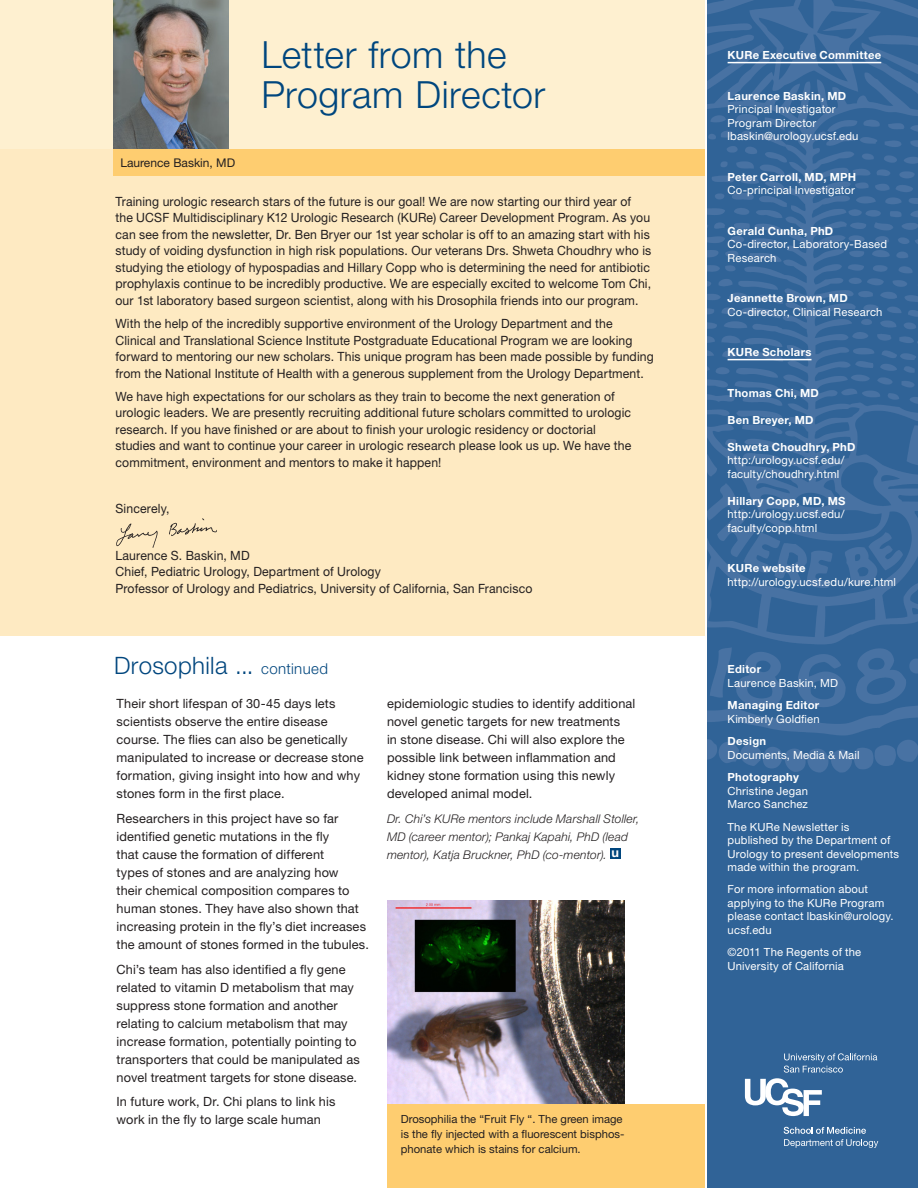
<style>
.page{position:relative;width:918px;height:1188px;background:#fff}
.page>*{position:absolute;margin:0;border:0;box-sizing:border-box;transform-origin:0 0}
.t1{font:300 37.5px "Helvetica Neue LT Std";letter-spacing:.015em;color:#00467e}
.t2{font:300 24px "Helvetica Neue LT Std";letter-spacing:.015em;color:#00467e}
.text{font:12.75px/16.5px "Helvetica Neue LT Std";letter-spacing:.01em;color:#231f20;scale:.96 1}
.text-2{font:12.75px/18px "Helvetica Neue LT Std";letter-spacing:.01em;color:#231f20}
.t3{font:700 12.75px "Helvetica Neue LT Std";color:#fff}
.text-3{font:italic 300 12px/18px "Helvetica Neue LT Std";letter-spacing:.015em;color:#231f20}
.t4{font:12px "Helvetica Neue LT Std";color:#231f20}
.text-4{font:11.25px/13.5px "Helvetica Neue LT Std";letter-spacing:.015em;color:#fff}
.t5{font:11.25px/15px "Helvetica Neue LT Std";color:#231f20}
.text-5{font:700 11.25px "Helvetica Neue LT Std";letter-spacing:.025em;color:#fff}
.s1{font-size:15px}
.s2{font-weight:700}
</style>
<div class="page">
<div style="left:0;top:149px;width:705px;height:486px;background:#feeac2"></div>
<div style="left:708px;top:0;width:210px;height:1188px;background:#306397"></div>
<img style="left:708px;top:0;width:210px;height:773px">
<hr style="left:728px;top:62px;width:153px;height:1px;background:#fff">
<hr style="left:728px;top:359px;width:84px;height:1px;background:#fff">
<svg style="left:745px;top:1053px;width:132px;height:63px"></svg>
<svg style="left:784px;top:1127px;width:94px;height:21px"></svg>
<img style="left:116px;top:518px;width:101px;height:30px">
<div style="left:0;top:0;width:705px;height:149px;background:#fef0d0"></div>
<img style="left:114px;top:0;width:114px;height:149px">
<div style="left:114px;top:149px;width:591px;height:27px;background:#fecd70"></div>
<div style="left:610px;top:849px;width:10px;height:10px;background:#00467e"></div>
<img style="left:387px;top:900px;width:237px;height:204px">
<div style="left:387px;top:1104px;width:318px;height:84px;background:#fecd70"></div>
<p class="t4" style="left:120px;top:155px;width:116px">Laurence Baskin, MD</p>
<p class="t1" style="left:261px;top:31px;width:247px">Letter from the</p>
<p class="t1" style="left:261px;top:72px;width:285px">Program Director</p>
<p class="text" style="left:116px;top:193px;width:560px">Training urologic research stars of the future is our goal! We are now starting our third year of the UCSF Multidisciplinary K12 Urologic Research (KURe) Career Development Program. As you can see from the newsletter, Dr. Ben Bryer our 1st year scholar is off to an amazing start with his study of voiding dysfunction in high risk populations. Our veterans Drs. Shweta Choudhry who is studying the etiology of hypospadias and Hillary Copp who is determining the need for antibiotic prophylaxis continue to be incredibly productive. We are especially excited to welcome Tom Chi, our 1st laboratory based surgeon scientist, along with his Drosophila friends into our program.</p>
<p class="text" style="left:116px;top:315px;width:562px">With the help of the incredibly supportive environment of the Urology Department and the Clinical and Translational Science Institute Postgraduate Educational Program we are looking forward to mentoring our new scholars. This unique program has been made possible by funding from the National Institute of Health with a generous supplement from the Urology Department.</p>
<p class="text" style="left:116px;top:388px;width:539px">We have high expectations for our scholars as they train to become the next generation of urologic leaders. We are presently recruiting additional future scholars committed to urologic research. If you have finished or are about to finish your urologic residency or doctorial studies and want to continue your career in urologic research please look us up. We have the commitment, environment and mentors to make it happen!</p>
<p class="text" style="left:116px;top:500px;width:58px">Sincerely,</p>
<p class="text" style="left:116px;top:547px;width:436px">Laurence S. Baskin, MD<br>Chief, Pediatric Urology, Department of Urology<br>Professor of Urology and Pediatrics, University of California, San Francisco</p>
<p class="t2" style="left:114px;top:651px;width:216px">Drosophila ... <span class="s1">continued</span></p>
<p class="text-2" style="left:117px;top:695px;width:249px">Their short lifespan of 30-45 days lets scientists observe the entire disease course. The flies can also be genetically manipulated to increase or decrease stone formation, giving insight into how and why stones form in the first place.</p>
<p class="text-2" style="left:117px;top:809px;width:254px">Researchers in this project have so far identified genetic mutations in the fly<br>that cause the formation of different<br>types of stones and are analyzing how<br>their chemical composition compares to human stones. They have also shown that increasing protein in the fly’s diet increases the amount of stones formed in the tubules.</p>
<p class="text-2" style="left:117px;top:960px;width:245px">Chi’s team has also identified a fly gene related to vitamin D metabolism that may suppress stone formation and another relating to calcium metabolism that may increase formation, potentially pointing to transporters that could be manipulated as novel treatment targets for stone disease.</p>
<p class="text-2" style="left:117px;top:1093px;width:220px">In future work, Dr. Chi plans to link his work in the fly to large scale human</p>
<p class="text-2" style="left:387px;top:695px;width:250px">epidemiologic studies to identify additional novel genetic targets for new treatments<br>in stone disease. Chi will also explore the possible link between inflammation and kidney stone formation using this newly developed animal model.</p>
<p class="text-3" style="left:387px;top:810px;width:254px">Dr. Chi’s KURe mentors include Marshall Stoller,<br>MD (career mentor); Pankaj Kapahi, PhD (lead mentor), Katja Bruckner, PhD (co-mentor).</p>
<p class="t3" style="left:612px;top:845px;width:9px">u</p>
<p class="t5" style="left:401px;top:1111px;width:225px">Drosophilia the “Fruit Fly “. The green image is the fly injected with a fluorescent bisphos&shy;phonate which is stains for calcium.</p>
<p class="text-5" style="left:728px;top:48px;width:155px">KURe Executive Committee</p>
<p class="text-4" style="left:728px;top:89px;width:132px"><span class="s2">Laurence Baskin, MD<br></span>Principal Investigator<br>Program Director lbaskin@urology.ucsf.edu</p>
<p class="text-4" style="left:728px;top:170px;width:130px"><span class="s2">Peter Carroll, MD, MPH<br></span>Co-principal Investigator</p>
<p class="text-4" style="left:728px;top:224px;width:161px"><span class="s2">Gerald Cunha, PhD<br></span>Co-director, Laboratory-Based<br>Research</p>
<p class="text-4" style="left:728px;top:292px;width:156px"><span class="s2">Jeannette Brown, MD<br></span>Co-director, Clinical Research</p>
<p class="text-5" style="left:728px;top:345px;width:85px">KURe Scholars</p>
<p class="text-5" style="left:728px;top:386px;width:93px">Thomas Chi, MD</p>
<p class="text-5" style="left:728px;top:413px;width:87px">Ben Breyer, MD</p>
<p class="text-5" style="left:728px;top:440px;width:129px">Shweta Choudhry, PhD</p>
<p class="text-4" style="left:728px;top:454px;width:118px">http:/urology.ucsf.edu/ faculty/choudhry.html</p>
<p class="text-4" style="left:728px;top:494px;width:119px;text-align:justify"><span class="s2">Hillary Copp, MD, MS </span>http:/urology.ucsf.edu/ faculty/copp.html</p>
<p class="text-4" style="left:728px;top:562px;width:170px"><span class="s2">KURe website </span>http://urology.ucsf.edu/kure.html</p>
<p class="text-4" style="left:728px;top:663px;width:112px"><span class="s2">Editor<br></span>Laurence Baskin, MD</p>
<p class="text-4" style="left:728px;top:698px;width:94px"><span class="s2">Managing Editor<br></span>Kimberly Goldfien</p>
<p class="text-4" style="left:728px;top:734px;width:134px"><span class="s2">Design<br></span>Documents, Media &amp; Mail</p>
<p class="text-4" style="left:728px;top:770px;width:82px"><span class="s2">Photography<br></span>Christine Jegan<br>Marco Sanchez</p>
<p class="text-4" style="left:728px;top:820px;width:173px">The KURe Newsletter is published by the Department of<br>Urology to present developments made within the program.</p>
<p class="text-4" style="left:728px;top:883px;width:168px">For more information about applying to the KURe Program please contact lbaskin@urology. ucsf.edu</p>
<p class="text-4" style="left:728px;top:945px;width:135px">©2011 The Regents of the<br>University of California</p>
</div>
